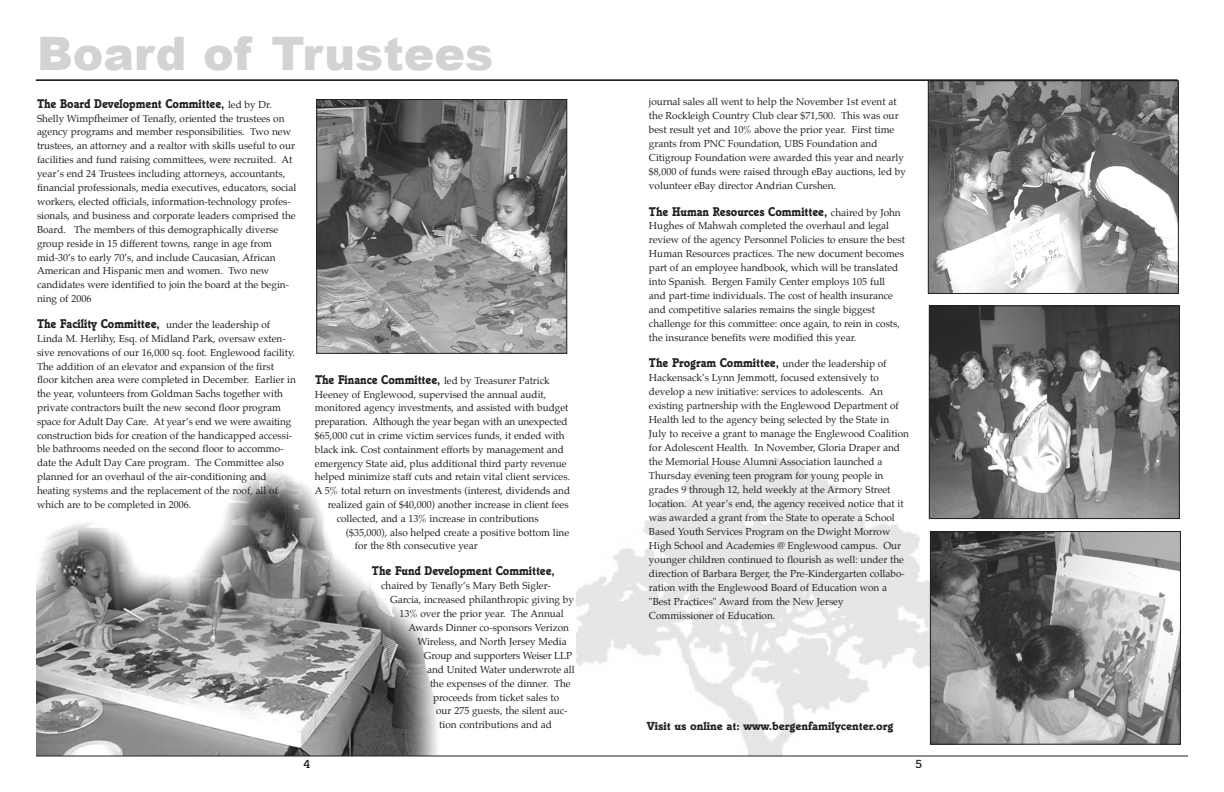
<style>
.page{position:relative;width:1224px;height:792px;background:#fff}
.page>*{position:absolute;margin:0;border:0;box-sizing:border-box;transform-origin:0 0}
.t1{font:900 46px "Arial";color:#d1d3d4}
.t2{font:700 13px "Italia";color:#231f20;scale:.9 1}
.t3{font:700 12px "Italia";color:#231f20}
.t4{font:500 12px "Italia";color:#231f20}
.t5{font:10px/14px "Palatino";color:#231f20}
.s1{font-family:"Palatino";font-weight:400;font-size:10px}
.s2{font-family:"Italia";font-weight:700;font-size:13px}
</style>
<div class="page">
<img style="left:576px;top:459px;width:384px;height:297px">
<img style="left:930px;top:82px;width:247px;height:210px">
<div style="left:928px;top:80px;width:251px;height:214px;border:1px solid #231f20"></div>
<hr style="left:612px;top:756px;width:576px;height:1px;background:#231f20">
<img style="left:36px;top:472px;width:431px;height:284px">
<svg style="left:36px;top:80px;width:1143px;height:1px"></svg>
<hr style="left:36px;top:756px;width:576px;height:1px;background:#231f20">
<img style="left:931px;top:307px;width:247px;height:210px">
<div style="left:929px;top:305px;width:251px;height:214px;border:1px solid #231f20"></div>
<img style="left:318px;top:101px;width:247px;height:251px">
<div style="left:316px;top:99px;width:251px;height:255px;border:1px solid #231f20"></div>
<img style="left:932px;top:533px;width:247px;height:210px">
<div style="left:930px;top:531px;width:251px;height:214px;border:1px solid #231f20"></div>
<h1 class="t1" style="left:37px;top:19px;width:458px">Board of Trustees</h1>
<h2 class="t2" style="left:37px;top:98px;width:263px">The Board Development Committee, <span class="s1">led by Dr.</span></h2>
<p class="t5" style="left:37px;top:112px;width:261px">Shelly Wimpfheimer of Tenafly, oriented the trustees on agency programs and member responsibilities. Two new trustees, an attorney and a realtor with skills useful to our facilities and fund raising committees, were recruited. At year’s end 24 Trustees including attorneys, accountants, financial professionals, media executives, educators, social workers, elected officials, information-technology profes&shy;sionals, and business and corporate leaders comprised the Board. The members of this demographically diverse group reside in 15 different towns, range in age from mid-30’s to early 70’s, and include Caucasian, African American and Hispanic men and women. Two new candidates were identified to join the board at the begin&shy;ning of 2006</p>
<h2 class="t2" style="left:37px;top:319px;width:261px">The Facility Committee, <span class="s1">under the leadership of</span></h2>
<p class="t5" style="left:37px;top:332px;width:260px">Linda M. Herlihy, Esq. of Midland Park, oversaw exten&shy;sive renovations of our 16,000 sq. foot. Englewood facility.<br>The addition of an elevator and expansion of the first floor kitchen area were completed in December. Earlier in the year, volunteers from Goldman Sachs together with private contractors built the new second floor program space for Adult Day Care. At year’s end we were awaiting construction bids for creation of the handicapped accessi&shy;ble bathrooms needed on the second floor to accommo&shy;date the Adult Day Care program. The Committee also planned for an overhaul of the air-conditioning and heating systems and the replacement of the roof, all of which are to be completed in 2006.</p>
<p class="t5" style="left:315px;top:374px;width:236px"><span class="s2">The Finance Committee,</span> led by Treasurer Patrick</p>
<p class="t5" style="left:315px;top:388px;width:233px">Heeney of Englewood, supervised the annual audit,</p>
<p class="t5" style="left:315px;top:402px;width:255px">monitored agency investments, and assisted with budget</p>
<p class="t5" style="left:315px;top:415px;width:254px">preparation. Although the year began with an unexpected</p>
<p class="t5" style="left:315px;top:429px;width:251px">$65,000 cut in crime victim services funds, it ended with</p>
<p class="t5" style="left:315px;top:443px;width:250px">black ink. Cost containment efforts by management and</p>
<p class="t5" style="left:315px;top:457px;width:253px">emergency State aid, plus additional third party revenue</p>
<p class="t5" style="left:315px;top:471px;width:257px">helped minimize staff cuts and retain vital client services.</p>
<p class="t5" style="left:315px;top:484px;width:257px">A 5% total return on investments (interest, dividends and</p>
<p class="t5" style="left:328px;top:498px;width:242px">realized gain of $40,000) another increase in client fees</p>
<p class="t5" style="left:337px;top:512px;width:203px">collected, and a 13% increase in contributions</p>
<p class="t5" style="left:346px;top:526px;width:225px">($35,000), also helped create a positive bottom line</p>
<p class="t5" style="left:355px;top:540px;width:124px">for the 8th consecutive year</p>
<h2 class="t2" style="left:372px;top:566px;width:205px">The Fund Development Committee,</h2>
<p class="t5" style="left:381px;top:580px;width:171px">chaired by Tenafly’s Mary Beth Sigler-</p>
<p class="t5" style="left:390px;top:594px;width:185px">Garcia, increased philanthropic giving by</p>
<p class="t5" style="left:399px;top:607px;width:166px">13% over the prior year. The Annual</p>
<p class="t5" style="left:409px;top:621px;width:162px">Awards Dinner co-sponsors Verizon</p>
<p class="t5" style="left:418px;top:635px;width:151px">Wireless, and North Jersey Media</p>
<p class="t5" style="left:424px;top:649px;width:150px">Group and supporters Weiser LLP</p>
<p class="t5" style="left:427px;top:663px;width:149px">and United Water underwrote all</p>
<p class="t5" style="left:430px;top:677px;width:142px">the expenses of the dinner. The</p>
<p class="t5" style="left:433px;top:691px;width:128px">proceeds from ticket sales to</p>
<p class="t5" style="left:436px;top:705px;width:133px">our 275 guests, the silent auc-</p>
<p class="t5" style="left:439px;top:719px;width:114px">tion contributions and ad</p>
<p class="t4" style="left:304px;top:760px;width:8px">4</p>
<p class="t5" style="left:649px;top:96px;width:258px">journal sales all went to help the November 1st event at the Rockleigh Country Club clear $71,500. This was our best result yet and 10% above the prior year. First time grants from PNC Foundation, UBS Foundation and Citigroup Foundation were awarded this year and nearly $8,000 of funds were raised through eBay auctions, led by volunteer eBay director Andrian Curshen.</p>
<h2 class="t2" style="left:649px;top:206px;width:281px">The Human Resources Committee, <span class="s1">chaired by John</span></h2>
<p class="t5" style="left:649px;top:220px;width:258px">Hughes of Mahwah completed the overhaul and legal review of the agency Personnel Policies to ensure the best Human Resources practices. The new document becomes part of an employee handbook, which will be translated into Spanish. Bergen Family Center employs 105 full<br>and part-time individuals. The cost of health insurance and competitive salaries remains the single biggest challenge for this committee: once again, to rein in costs, the insurance benefits were modified this year.</p>
<h2 class="t2" style="left:649px;top:358px;width:266px">The Program Committee, <span class="s1">under the leadership of</span></h2>
<p class="t5" style="left:649px;top:371px;width:261px">Hackensack’s Lynn Jemmott, focused extensively to develop a new initiative: services to adolescents. An existing partnership with the Englewood Department of Health led to the agency being selected by the State in July to receive a grant to manage the Englewood Coalition for Adolescent Health. In November, Gloria Draper and the Memorial House Alumni Association launched a Thursday evening teen program for young people in grades 9 through 12, held weekly at the Armory Street location. At year’s end, the agency received notice that it was awarded a grant from the State to operate a School Based Youth Services Program on the Dwight Morrow High School and Academies @ Englewood campus. Our younger children continued to flourish as well: under the direction of Barbara Berger, the Pre-Kindergarten collabo&shy;ration with the Englewood Board of Education won a "Best Practices" Award from the New Jersey Commissioner of Education.</p>
<p class="t3" style="left:647px;top:722px;width:248px">Visit us online at: www.bergenfamilycenter.org</p>
<p class="t4" style="left:916px;top:760px;width:8px">5</p>
</div>
